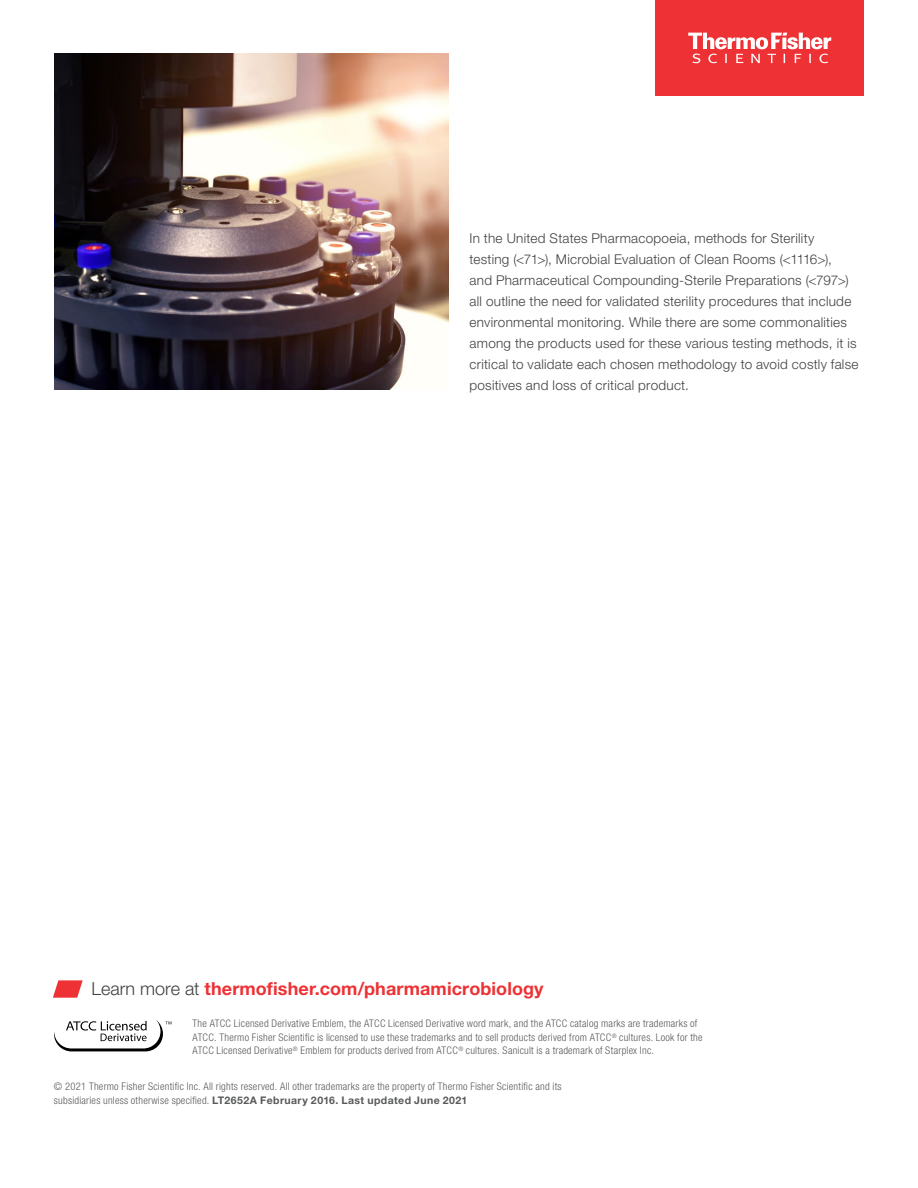
<style>
.page{position:relative;width:918px;height:1188px;background:#fff}
.page>*{position:absolute;margin:0;border:0;box-sizing:border-box;transform-origin:0 0}
.t1{font:700 18px "Helvetica Neue LTW1 G";letter-spacing:.005em;color:#ee3134}
.t2{font:300 13.5px/21px "Helvetica Neue LTW1 G";letter-spacing:.02em;color:#414042}
.t3{font:300 condensed 10.5px/13.5px "Helvetica Neue LTW1 G";letter-spacing:.025em;color:#58595b}
.s1{font-weight:300;color:#414042}
.s2{font-weight:700;font-stretch:normal}
</style>
<div class="page">
<svg style="left:53px;top:980px;width:30px;height:18px"></svg>
<svg style="left:54px;top:1020px;width:117px;height:31px"></svg>
<img style="left:54px;top:53px;width:394px;height:337px">
<div style="left:656px;top:0;width:208px;height:96px;background:#ee3134"></div>
<svg style="left:688px;top:33px;width:143px;height:30px"></svg>
<p class="t2" style="left:470px;top:228px;width:390px">In the United States Pharmacopoeia, methods for Sterility<br>testing (&lt;71&gt;), Microbial Evaluation of Clean Rooms (&lt;1116&gt;),<br>and Pharmaceutical Compounding-Sterile Preparations (&lt;797&gt;) all outline the need for validated sterility procedures that include environmental monitoring. While there are some commonalities among the products used for these various testing methods, it is critical to validate each chosen methodology to avoid costly false positives and loss of critical product.</p>
<h1 class="t1" style="left:92px;top:978px;width:453px"><span class="s1">Learn more at</span> thermofisher.com/pharmamicrobiology</h1>
<p class="t3" style="left:193px;top:1017px;width:512px">The ATCC Licensed Derivative Emblem, the ATCC Licensed Derivative word mark, and the ATCC catalog marks are trademarks of<br>ATCC. Thermo Fisher Scientific is licensed to use these trademarks and to sell products derived from ATCC<sup>®</sup> cultures. Look for the<br>ATCC Licensed Derivative<sup>®</sup> Emblem for products derived from ATCC<sup>®</sup> cultures. Sanicult is a trademark of Starplex Inc.</p>
<p class="t3" style="left:54px;top:1080px;width:509px">© 2021 Thermo Fisher Scientific Inc. All rights reserved. All other trademarks are the property of Thermo Fisher Scientific and its subsidiaries unless otherwise specified. <span class="s2">LT2652A February 2016. Last updated June 2021</span></p>
</div>
